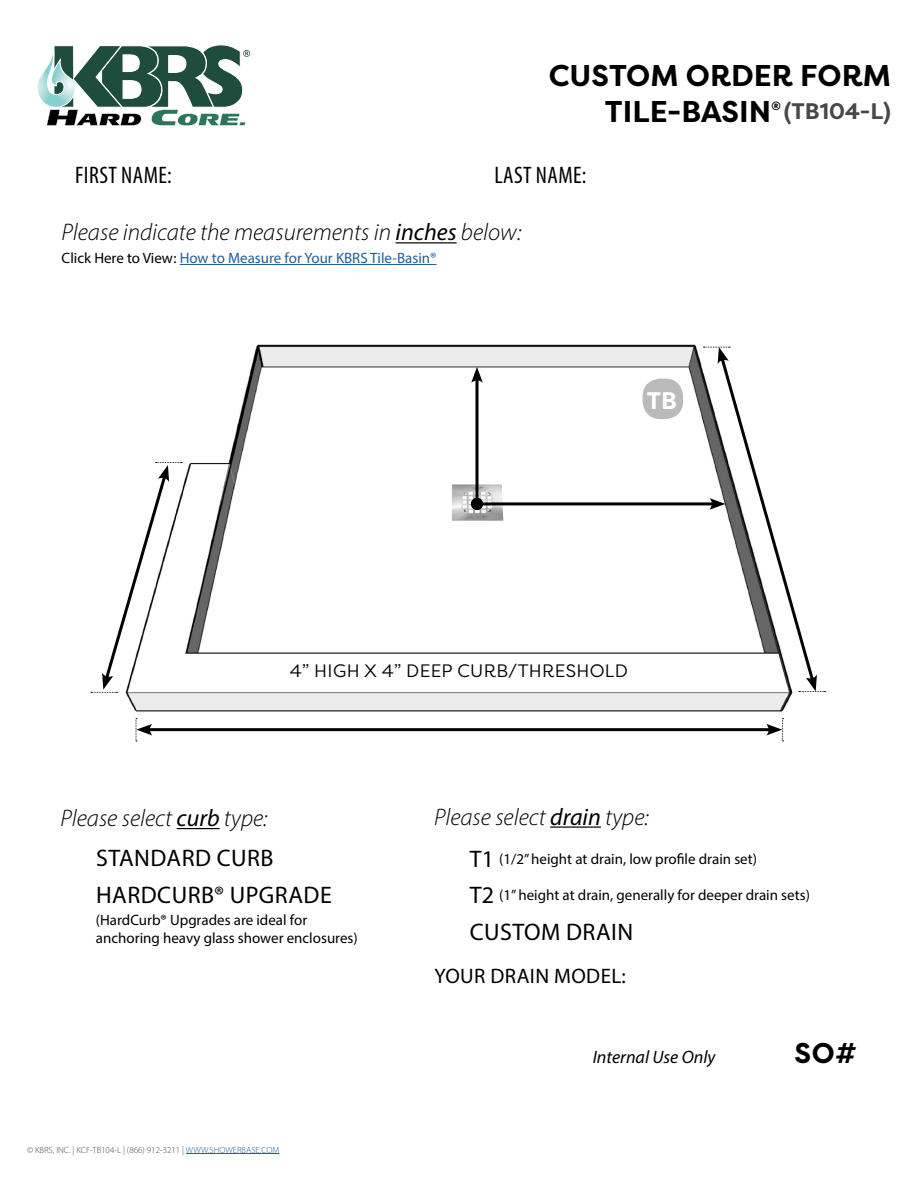
<style>
.page{position:relative;width:918px;height:1188px;background:#fff}
.page>*{position:absolute;margin:0;border:0;box-sizing:border-box;transform-origin:0 0}
.t1{font:700 30px/36px "Filson Pro";color:#000}
.t2{font:700 28.5px "Filson Pro";color:#000}
.t3{font:italic 300 24px "Myriad Pro";color:#000}
.t4{font:24px/36.8px "Myriad Pro";letter-spacing:.02em;color:#000}
.t5{font:condensed 24px "Myriad Pro";letter-spacing:.02em;color:#000}
.t6{font:700 24px "Filson Pro";color:#fff}
.t7{font:700 22.5px "Filson Pro";color:#48484a}
.t8{font:21px "Myriad Pro";letter-spacing:.02em;color:#000}
.t9{font:18px "Filson Pro";letter-spacing:.02em;color:#000}
.t10{font:italic 18px "Myriad Pro";color:#000}
.t11{font:15px/18px "Myriad Pro";color:#000}
.t12{font:15px "Myriad Pro";color:#215e9e}
.t13{font:300 9px "Myriad Pro";color:#48484a}
.s1{font-weight:400}
.s2{color:#000}
.s3{font-size:24px}
.s4{color:#215e9e}
</style>
<div class="page">
<svg style="left:37px;top:45px;width:213px;height:81px"></svg>
<hr style="left:186px;top:1153px;width:93px;height:1px;background:#215e9e">
<hr style="left:396px;top:242px;width:61px;height:1px;background:#000">
<hr style="left:180px;top:264px;width:257px;height:1px;background:#215e9e">
<img style="left:126px;top:344px;width:674px;height:398px">
<svg style="left:91px;top:462px;width:91px;height:231px"></svg>
<hr style="left:477px;top:502px;width:238px;height:3px;background:#000">
<hr style="left:476px;top:377px;width:2px;height:127px;background:#000">
<svg style="left:471px;top:367px;width:12px;height:16px"></svg>
<div style="left:471px;top:498px;width:12px;height:12px;background:#000;border-radius:50%"></div>
<hr style="left:147px;top:728px;width:625px;height:3px;background:#000">
<svg style="left:136px;top:718px;width:16px;height:24px"></svg>
<svg style="left:766px;top:718px;width:18px;height:24px"></svg>
<svg style="left:704px;top:347px;width:121px;height:345px"></svg>
<div style="left:643px;top:379px;width:40px;height:40px;background:#b8babc;border-radius:18px"></div>
<hr style="left:177px;top:828px;width:43px;height:1px;background:#000">
<hr style="left:550px;top:827px;width:51px;height:1px;background:#000">
<h1 class="t1" style="left:605px;top:57px;width:288px;text-indent:-56px">CUSTOM ORDER FORM<br>TILE-BASIN</h1>
<h3 class="t7" style="left:771px;top:96px;width:121px"><sup>®</sup> (TB104-L)</h3>
<h3 class="t5" style="left:75px;top:160px;width:98px">FIRST NAME:</h3>
<h3 class="t5" style="left:494px;top:160px;width:94px">LAST NAME:</h3>
<h3 class="t3" style="left:62px;top:218px;width:461px">Please indicate the measurements in <span class="s1">inches</span> below:</h3>
<p class="t12" style="left:62px;top:249px;width:376px"><span class="s2">Click Here to View:</span> How to Measure for Your KBRS Tile-Basin®</p>
<h3 class="t6" style="left:647px;top:385px;width:32px">TB</h3>
<p class="t9" style="left:290px;top:659px;width:339px">4” HIGH X 4” DEEP CURB/THRESHOLD</p>
<h3 class="t3" style="left:61px;top:804px;width:208px">Please select <span class="s1">curb</span> type:</h3>
<h3 class="t3" style="left:434px;top:802px;width:216px">Please select <span class="s1">drain</span> type:</h3>
<p class="t11" style="left:470px;top:849px;width:289px"><span class="s3">T1</span> (1/2” height at drain, low profile drain set)</p>
<p class="t11" style="left:470px;top:886px;width:342px"><span class="s3">T2</span> (1” height at drain, generally for deeper drain sets)</p>
<h3 class="t4" style="left:96px;top:839px;width:237px">STANDARD CURB<br>HARDCURB® UPGRADE</h3>
<p class="t11" style="left:96px;top:911px;width:263px">(HardCurb® Upgrades are ideal for anchoring heavy glass shower enclosures)</p>
<h3 class="t4" style="left:470px;top:913px;width:165px">CUSTOM DRAIN</h3>
<h3 class="t8" style="left:434px;top:963px;width:193px">YOUR DRAIN MODEL:</h3>
<p class="t13" style="left:27px;top:1144px;width:254px">© KBRS, INC. | KCF-TB104-L | (866) 912-3211 | <span class="s4">WWW.SHOWERBASE.COM</span></p>
<p class="t10" style="left:593px;top:1046px;width:124px">Internal Use Only</p>
<h2 class="t2" style="left:794px;top:1035px;width:64px">SO#</h2>
</div>
